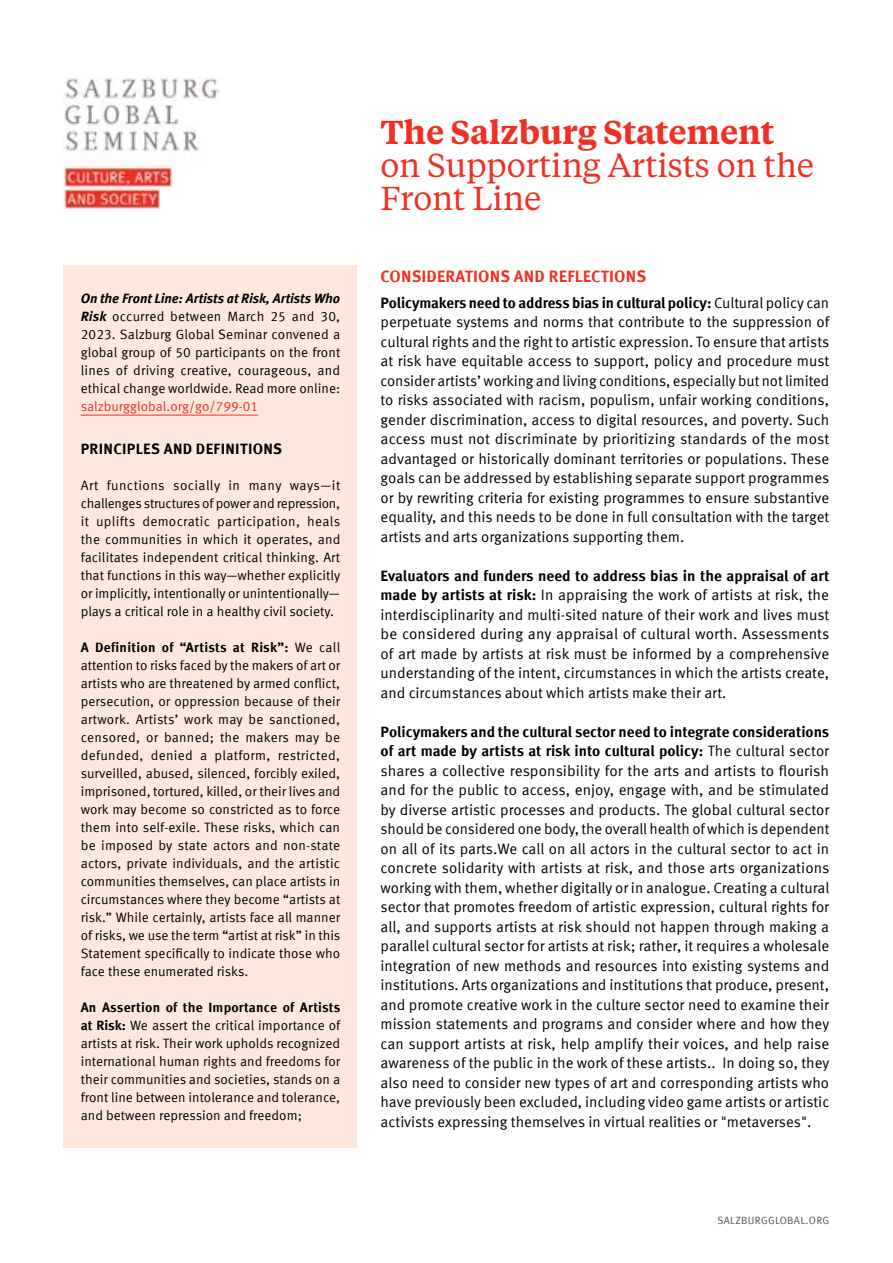
<style>
.page{position:relative;width:893px;height:1263px;background:#fff}
.page>*{position:absolute;margin:0;border:0;box-sizing:border-box;transform-origin:0 0}
.t1{font:33px/33px "Tiempos Text";letter-spacing:-.005em;color:#ee3124}
.t2{font:600 33px "Tiempos Text";letter-spacing:-.005em;color:#ee3124}
.t3{font:700 16.5px "Meta Offc";letter-spacing:.01em;color:#ee3124}
.t4{font:15px/19.5px "Meta Offc Norm";color:#000;text-align:justify}
.t5{font:700 15px/19.5px "Meta Offc";letter-spacing:-.005em;color:#000}
.t6{font:700 15px "Meta Offc";letter-spacing:.02em;color:#000}
.t7{font:13.5px/18px "Meta Offc Norm";color:#000;text-align:justify}
.t8{font:700 13.5px "Meta Offc";letter-spacing:.015em;color:#000}
.t9{font:italic 700 13.5px "Meta Offc";color:#000}
.t10{font:13.5px "Meta Offc Norm";color:#ee3124}
.t11{font:10.5px "Meta Offc Norm";letter-spacing:.03em;color:#53504d}
.s1{font-family:"Meta Offc";font-weight:700;font-style:italic}
.s2{font-family:"Meta Offc Norm";font-weight:400}
.s3{font-family:"Meta Offc";font-weight:700}
</style>
<div class="page">
<img style="left:64px;top:77px;width:155px;height:131px">
<div style="left:64px;top:266px;width:293px;height:882px;background:#fee8dd"></div>
<hr style="left:81px;top:415px;width:177px;height:1px;background:#ee3124">
<p class="t9" style="left:81px;top:290px;width:261px">On the Front Line: Artists at Risk, Artists Who</p>
<p class="t7" style="left:81px;top:307px;width:261px"><span class="s1">Risk</span> occurred between March 25 and 30, 2023. Salzburg Global Seminar convened a global group of 50 participants on the front lines of driving creative, courageous, and ethical change worldwide. Read more online:</p>
<p class="t10" style="left:81px;top:398px;width:179px">salzburgglobal.org/go/799-01</p>
<p class="t6" style="left:81px;top:440px;width:203px">PRINCIPLES AND DEFINITIONS</p>
<p class="t7" style="left:81px;top:477px;width:261px">Art functions socially in many ways—it challenges structures of power and repression, it uplifts democratic participation, heals the communities in which it operates, and facilitates independent critical thinking. Art that functions in this way—whether explicitly or implicitly, intentionally or unintentionally— plays a critical role in a healthy civil society.</p>
<p class="t8" style="left:81px;top:640px;width:261px">A Definition of “Artists at Risk”: <span class="s2">We call</span></p>
<p class="t7" style="left:81px;top:657px;width:261px">attention to risks faced by the makers of art or artists who are threatened by armed conflict, persecution, or oppression because of their artwork. Artists’ work may be sanctioned, censored, or banned; the makers may be defunded, denied a platform, restricted, surveilled, abused, silenced, forcibly exiled, imprisoned, tortured, killed, or their lives and work may become so constricted as to force them into self-exile. These risks, which can be imposed by state actors and non-state actors, private individuals, and the artistic communities themselves, can place artists in circumstances where they become “artists at risk.” While certainly, artists face all manner of risks, we use the term “artist at risk” in this Statement specifically to indicate those who face these enumerated risks.</p>
<p class="t8" style="left:81px;top:999px;width:261px">An Assertion of the Importance of Artists</p>
<p class="t7" style="left:81px;top:1017px;width:261px"><span class="s3">at Risk:</span> We assert the critical importance of artists at risk. Their work upholds recognized international human rights and freedoms for their communities and societies, stands on a front line between intolerance and tolerance, and between repression and freedom;</p>
<h1 class="t2" style="left:381px;top:109px;width:395px">The Salzburg Statement</h1>
<h1 class="t1" style="left:381px;top:147px;width:435px">on Supporting Artists on the<br>Front Line</h1>
<p class="t3" style="left:381px;top:266px;width:267px">CONSIDERATIONS AND REFLECTIONS</p>
<p class="t5" style="left:381px;top:293px;width:450px">Policymakers need to address bias in cultural policy: <span class="s2">Cultural policy can</span></p>
<p class="t4" style="left:381px;top:312px;width:450px">perpetuate systems and norms that contribute to the suppression of cultural rights and the right to artistic expression. To ensure that artists at risk have equitable access to support, policy and procedure must consider artists’ working and living conditions, especially but not limited to risks associated with racism, populism, unfair working conditions, gender discrimination, access to digital resources, and poverty. Such access must not discriminate by prioritizing standards of the most advantaged or historically dominant territories or populations. These goals can be addressed by establishing separate support programmes or by rewriting criteria for existing programmes to ensure substantive equality, and this needs to be done in full consultation with the target artists and arts organizations supporting them.</p>
<p class="t5" style="left:381px;top:566px;width:450px">Evaluators and funders need to address bias in the appraisal of art</p>
<p class="t4" style="left:381px;top:585px;width:450px"><span class="s3">made by artists at risk:</span> In appraising the work of artists at risk, the interdisciplinarity and multi-sited nature of their work and lives must be considered during any appraisal of cultural worth. Assessments of art made by artists at risk must be informed by a comprehensive understanding of the intent, circumstances in which the artists create, and circumstances about which artists make their art.</p>
<p class="t5" style="left:381px;top:722px;width:450px">Policymakers and the cultural sector need to integrate considerations of art made by artists at risk into cultural policy: <span class="s2">The cultural sector</span></p>
<p class="t4" style="left:381px;top:761px;width:450px">shares a collective responsibility for the arts and artists to flourish and for the public to access, enjoy, engage with, and be stimulated by diverse artistic processes and products. The global cultural sector should be considered one body, the overall health of which is dependent on all of its parts.We call on all actors in the cultural sector to act in concrete solidarity with artists at risk, and those arts organizations working with them, whether digitally or in analogue. Creating a cultural sector that promotes freedom of artistic expression, cultural rights for all, and supports artists at risk should not happen through making a parallel cultural sector for artists at risk; rather, it requires a wholesale integration of new methods and resources into existing systems and institutions. Arts organizations and institutions that produce, present, and promote creative work in the culture sector need to examine their mission statements and programs and consider where and how they can support artists at risk, help amplify their voices, and help raise awareness of the public in the work of these artists.. In doing so, they also need to consider new types of art and corresponding artists who have previously been excluded, including video game artists or artistic activists expressing themselves in virtual realities or "metaverses".</p>
<p class="t11" style="left:718px;top:1214px;width:113px">SALZBURGGLOBAL.ORG</p>
</div>
